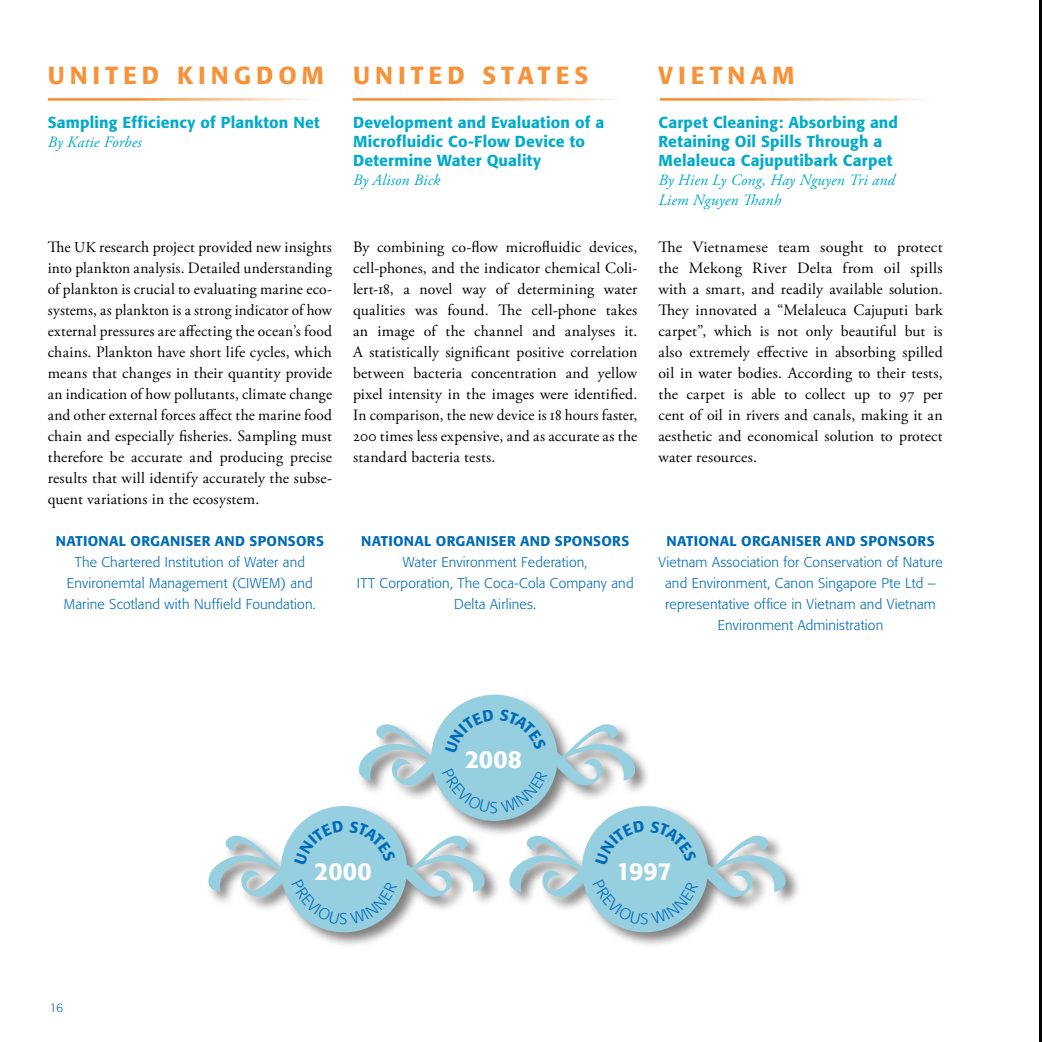
<style>
.page{position:relative;width:1042px;height:1042px;background:#fff}
.page>*{position:absolute;margin:0;border:0;box-sizing:border-box;transform-origin:0 0}
.t1{font:500 24.5px "Formata";letter-spacing:.205em;color:#f79239}
.t2{font:500 24.5px "Formata";letter-spacing:.005em;color:#fff}
.t3{font:15.75px/21px "Adobe Garamond Pro";letter-spacing:.01em;color:#000;text-align:justify}
.t4{font:500 15.75px/19.2px "Formata";letter-spacing:.01em;color:#03abca}
.t5{font:italic 15.75px/19.2px "Adobe Garamond Pro";letter-spacing:.01em;color:#03abca}
.t6{font:300 14px/21px "Formata";letter-spacing:.01em;color:#006bb6;text-align:center}
.t7{font:500 14px "Formata";letter-spacing:.025em;color:#006bb6}
.t8{font:300 12.25px "Formata";color:#006bb6}
.s1{font-size:14.88px}
</style>
<div class="page">
<hr style="left:48px;top:98px;width:278px;height:3px;background:#f79239">
<hr style="left:353px;top:98px;width:277px;height:3px;background:#f79239">
<hr style="left:659px;top:98px;width:278px;height:3px;background:#f79239">
<hr style="left:1039px;top:1px;width:3px;height:1039px;background:#040404">
<div style="left:357px;top:692px;width:294px;height:145px;background:#000;opacity:.5"></div>
<div style="left:431px;top:694px;width:126px;height:127px;background:#96cfe0;border-radius:50%"></div>
<div style="left:507px;top:804px;width:295px;height:144px;background:#000;opacity:.5"></div>
<div style="left:582px;top:806px;width:126px;height:126px;background:#96cfe0;border-radius:50%"></div>
<div style="left:206px;top:804px;width:295px;height:144px;background:#000;opacity:.5"></div>
<div style="left:281px;top:806px;width:126px;height:126px;background:#96cfe0;border-radius:50%"></div>
<svg style="left:359px;top:709px;width:276px;height:104px"></svg>
<svg style="left:509px;top:820px;width:276px;height:105px"></svg>
<svg style="left:208px;top:820px;width:276px;height:105px"></svg>
<h1 class="t1" style="left:48px;top:60px;width:232px">UN ITED KIN GDOM</h1>
<p class="t4" style="left:48px;top:112px;width:274px">Sampling Efficiency of Plankton Net</p>
<p class="t5" style="left:48px;top:133px;width:95px">By Katie Forbes</p>
<h1 class="t1" style="left:353px;top:60px;width:235px">UN ITED STATES</h1>
<p class="t4" style="left:353px;top:112px;width:253px">Development and Evaluation of a<br>Microfluidic Co-Flow Device to<br>Determine Water Quality</p>
<p class="t5" style="left:353px;top:171px;width:89px">By Alison Bick</p>
<p class="t3" style="left:48px;top:237px;width:286px">The <span class="s1">UK</span> research project provided new insights into plankton analysis. Detailed understanding of plankton is crucial to evaluating marine eco&shy;systems, as plankton is a strong indicator of how external pressures are affecting the ocean’s food chains. Plankton have short life cycles, which means that changes in their quantity provide an indication of how pollutants, climate change and other external forces affect the marine food chain and especially fisheries. Sampling must therefore be accurate and producing precise results that will identify accurately the subse&shy;quent variations in the ecosystem.</p>
<p class="t7" style="left:56px;top:532px;width:270px">National Organiser and Sponsors</p>
<p class="t6" style="left:64px;top:552px;width:253px">The Chartered Institution of Water and<br>Environemtal Management (CIWEM) and<br>Marine Scotland with Nuffield Foundation.</p>
<p class="t3" style="left:353px;top:237px;width:286px">By combining co-flow microfluidic devices, cell-phones, and the indicator chemical Coli&shy;lert-18, a novel way of determining water qualities was found. The cell-phone takes an image of the channel and analyses it.<br>A statistically significant positive correlation between bacteria concentration and yellow pixel intensity in the images were identified.<br>In comparison, the new device is 18 hours faster, 200 times less expensive, and as accurate as the standard bacteria tests.</p>
<p class="t7" style="left:361px;top:532px;width:270px">National Organiser and Sponsors</p>
<p class="t6" style="left:357px;top:552px;width:278px">Water Environment Federation,<br>ITT Corporation, The Coca-Cola Company and<br>Delta Airlines.</p>
<h1 class="t1" style="left:658px;top:60px;width:92px">VIETNAM</h1>
<p class="t4" style="left:658px;top:112px;width:241px">Carpet Cleaning: Absorbing and<br>Retaining Oil Spills Through a<br>Melaleuca Cajuputibark Carpet</p>
<p class="t5" style="left:658px;top:171px;width:238px">By Hien Ly Cong, Hay Nguyen Tri and<br>Liem Nguyen Thanh</p>
<p class="t3" style="left:658px;top:237px;width:286px">The Vietnamese team sought to protect the Mekong River Delta from oil spills with a smart, and readily available solution.<br>They innovated a “Melaleuca Cajuputi bark carpet”, which is not only beautiful but is also extremely effective in absorbing spilled oil in water bodies. According to their tests, the carpet is able to collect up to 97 per cent of oil in rivers and canals, making it an aesthetic and economical solution to protect water resources.</p>
<p class="t7" style="left:666px;top:532px;width:270px">National Organiser and Sponsors</p>
<p class="t6" style="left:658px;top:552px;width:286px">Vietnam Association for Conservation of Nature and Environment, Canon Singapore Pte Ltd – representative office in Vietnam and Vietnam Environment Administration</p>
<h1 class="t2" style="left:465px;top:744px;width:59px">2008</h1>
<p class="t8" style="left:50px;top:1000px;width:15px">16</p>
<h1 class="t2" style="left:314px;top:856px;width:59px">2000</h1>
<h1 class="t2" style="left:616px;top:856px;width:57px">1997</h1>
</div>
